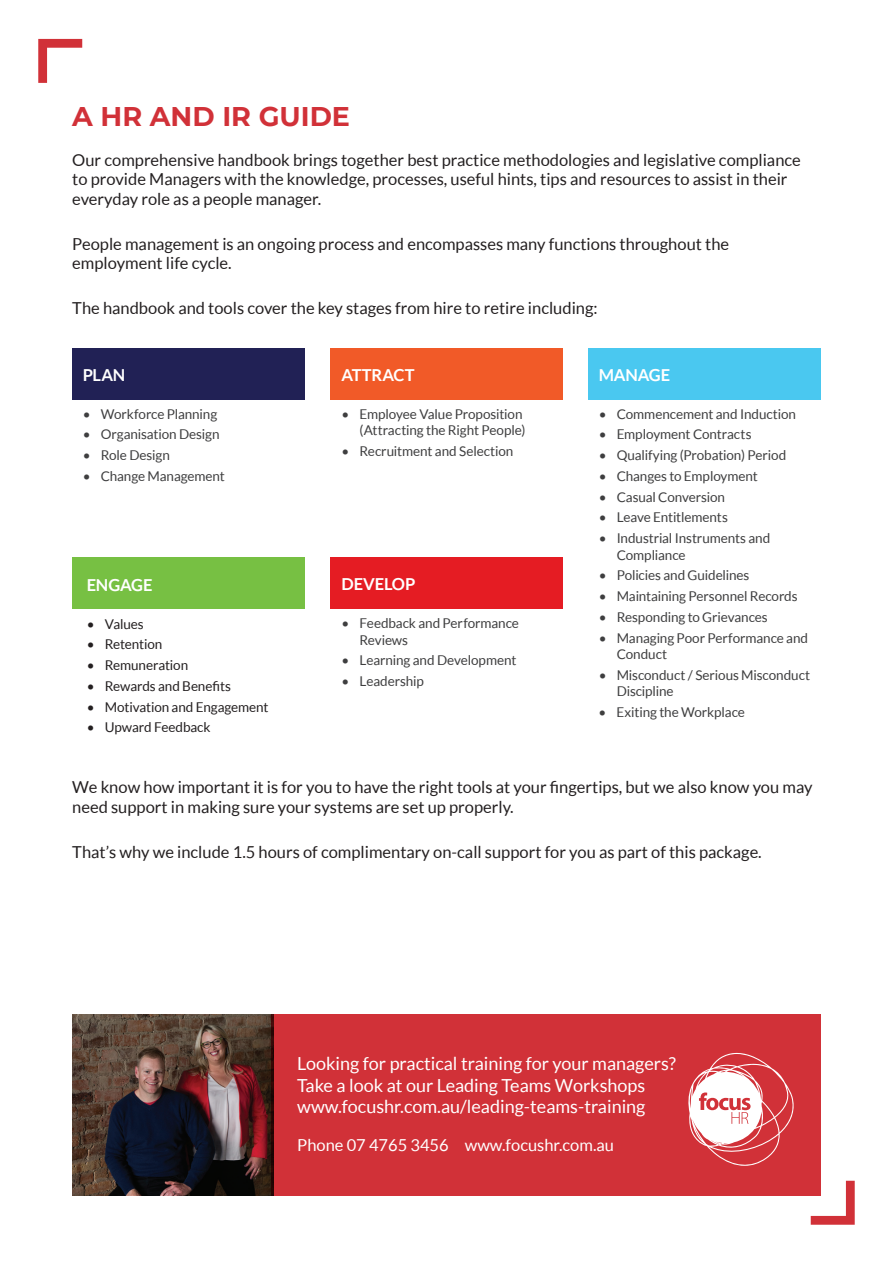
<style>
.page{position:relative;width:893px;height:1263px;background:#fff}
.page>*{position:absolute;margin:0;border:0;box-sizing:border-box;transform-origin:0 0}
.t1{font:700 27px "Montserrat";color:#d13138}
.t2{font:18px/21.8px "Lato";color:#fff}
.t3{font:16.5px/19.5px "Lato";color:#231f20}
.t4{font:16.5px "Lato";color:#fff}
.t5{font:700 16.5px "Lato";letter-spacing:-.01em;color:#fff}
.t6{font:13.5px/16.5px "Lato";letter-spacing:-.005em;color:#3e3e3f}
.t7{font:13.5px "Lato";letter-spacing:-.01em;color:#231f20}
</style>
<div class="page">
<div style="left:330px;top:348px;width:233px;height:51px;background:#f15a28"></div>
<div style="left:330px;top:557px;width:233px;height:52px;background:#e51c23"></div>
<svg style="left:811px;top:1181px;width:44px;height:44px"></svg>
<svg style="left:38px;top:39px;width:44px;height:44px"></svg>
<div style="left:72px;top:557px;width:232px;height:52px;background:#77c043"></div>
<div style="left:72px;top:348px;width:233px;height:51px;background:#212155"></div>
<div style="left:588px;top:348px;width:232px;height:51px;background:#4ac8f0"></div>
<img style="left:72px;top:1014px;width:199px;height:182px">
<div style="left:271px;top:1014px;width:550px;height:182px;background:#d13138"></div>
<svg style="left:688px;top:1052px;width:106px;height:114px"></svg>
<h1 class="t1" style="left:72px;top:97px;width:279px">A HR AND IR GUIDE</h1>
<p class="t3" style="left:72px;top:150px;width:730px">Our comprehensive handbook brings together best practice methodologies and legislative compliance to provide Managers with the knowledge, processes, useful hints, tips and resources to assist in their everyday role as a people manager.</p>
<p class="t3" style="left:72px;top:234px;width:658px">People management is an ongoing process and encompasses many functions throughout the employment life cycle.</p>
<p class="t3" style="left:72px;top:299px;width:527px">The handbook and tools cover the key stages from hire to retire including:</p>
<p class="t5" style="left:83px;top:365px;width:44px">PLAN</p>
<p class="t6" style="left:83px;top:405px;width:136px">• Workforce Planning</p>
<p class="t6" style="left:83px;top:426px;width:138px">• Organisation Design</p>
<p class="t6" style="left:83px;top:447px;width:89px">• Role Design</p>
<p class="t6" style="left:83px;top:468px;width:144px">• Change Management</p>
<p class="t5" style="left:87px;top:575px;width:67px">ENGAGE</p>
<p class="t7" style="left:87px;top:616px;width:58px">• Values</p>
<p class="t7" style="left:87px;top:637px;width:77px">• Retention</p>
<p class="t7" style="left:87px;top:658px;width:103px">• Remuneration</p>
<p class="t7" style="left:87px;top:678px;width:146px">• Rewards and Benefits</p>
<p class="t7" style="left:87px;top:699px;width:183px">• Motivation and Engagement</p>
<p class="t7" style="left:87px;top:720px;width:125px">• Upward Feedback</p>
<p class="t5" style="left:342px;top:365px;width:75px">ATTRACT</p>
<p class="t6" style="left:342px;top:405px;width:185px;text-align:right">• Employee Value Proposition (Attracting the Right People)</p>
<p class="t6" style="left:342px;top:443px;width:173px">• Recruitment and Selection</p>
<p class="t5" style="left:342px;top:575px;width:75px">DEVELOP</p>
<p class="t6" style="left:360px;top:615px;width:161px;text-indent:-18px">• Feedback and Performance<br>Reviews</p>
<p class="t6" style="left:342px;top:652px;width:176px">• Learning and Development</p>
<p class="t6" style="left:342px;top:673px;width:84px">• Leadership</p>
<p class="t5" style="left:599px;top:365px;width:73px">MANAGE</p>
<p class="t6" style="left:599px;top:405px;width:199px">• Commencement and Induction</p>
<p class="t6" style="left:599px;top:426px;width:154px">• Employment Contracts</p>
<p class="t6" style="left:599px;top:447px;width:189px">• Qualifying (Probation) Period</p>
<p class="t6" style="left:599px;top:468px;width:161px">• Changes to Employment</p>
<p class="t6" style="left:599px;top:488px;width:128px">• Casual Conversion</p>
<p class="t6" style="left:599px;top:509px;width:131px">• Leave Entitlements</p>
<p class="t6" style="left:617px;top:530px;width:155px;text-indent:-18px">• Industrial Instruments and<br>Compliance</p>
<p class="t6" style="left:599px;top:567px;width:152px">• Policies and Guidelines</p>
<p class="t6" style="left:599px;top:588px;width:200px">• Maintaining Personnel Records</p>
<p class="t6" style="left:599px;top:609px;width:171px">• Responding to Grievances</p>
<p class="t6" style="left:617px;top:629px;width:193px;text-indent:-18px">• Managing Poor Performance and<br>Conduct</p>
<p class="t6" style="left:617px;top:667px;width:195px;text-indent:-18px">• Misconduct / Serious Misconduct<br>Discipline</p>
<p class="t6" style="left:599px;top:704px;width:148px">• Exiting the Workplace</p>
<p class="t3" style="left:72px;top:777px;width:742px">We know how important it is for you to have the right tools at your fingertips, but we also know you may need support in making sure your systems are set up properly.</p>
<p class="t3" style="left:72px;top:842px;width:691px">That’s why we include 1.5 hours of complimentary on-call support for you as part of this package.</p>
<p class="t2" style="left:297px;top:1052px;width:380px">Looking for practical training for your managers?<br>Take a look at our Leading Teams Workshops www.focushr.com.au/leading-teams-training</p>
<p class="t4" style="left:297px;top:1136px;width:318px">Phone 07 4765 3456 www.focushr.com.au</p>
</div>
